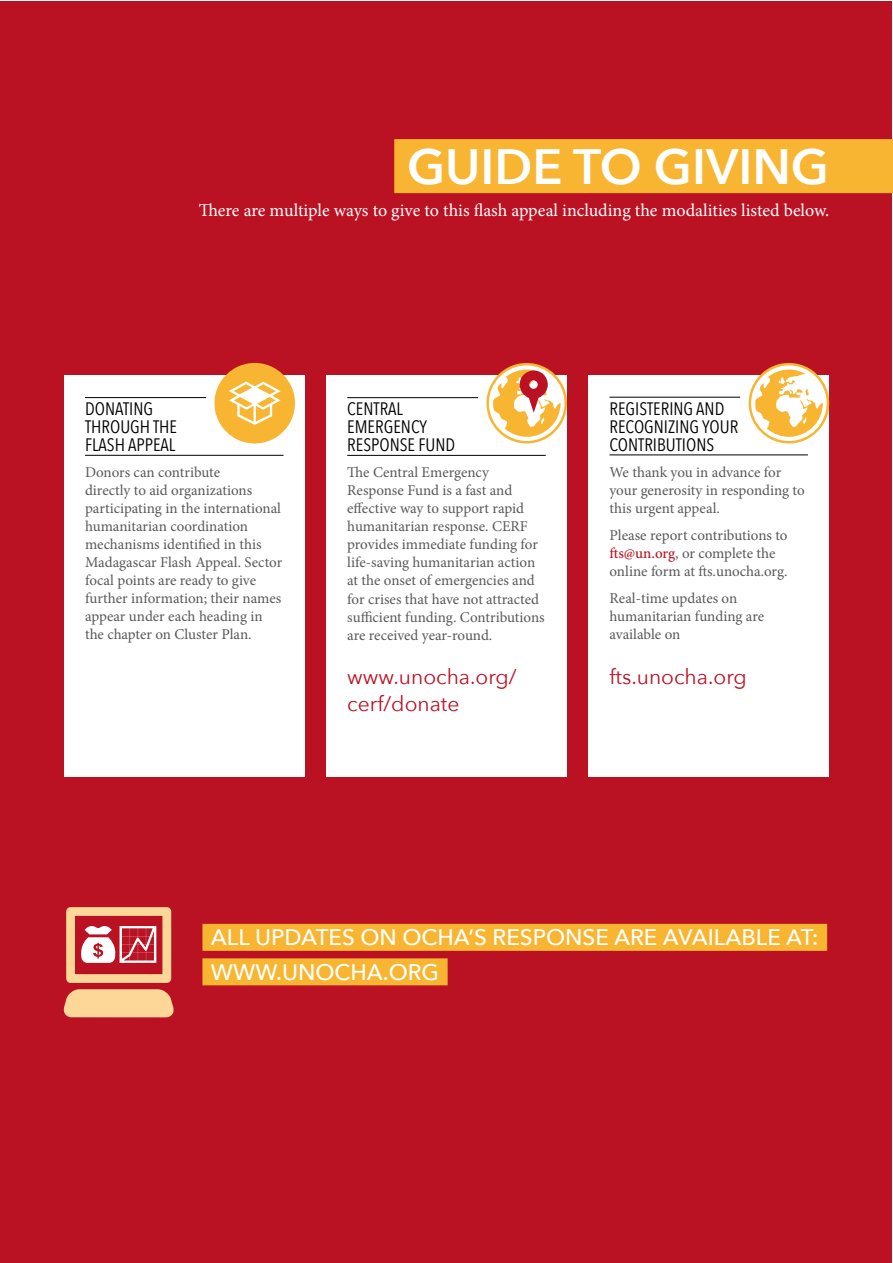
<style>
.page{position:relative;width:893px;height:1263px;background:#fff}
.page>*{position:absolute;margin:0;border:0;box-sizing:border-box;transform-origin:0 0}
.t1{font:600 49.5px "Avenir Next";color:#fff}
.t2{font:500 22.5px/34.5px "Avenir Next";color:#fff}
.t3{font:21px/27px "Avenir Next";color:#ba1222}
.t4{font:18px/18px "Avenir Next Condensed";color:#000}
.t5{font:18px "Minion Pro";letter-spacing:-.005em;color:#fff}
.t6{font:15px/18px "Minion Pro";letter-spacing:-.005em;color:#58595b}
.s1{font-weight:500;color:#ba1222}
</style>
<div class="page">
<div style="left:1px;top:1px;width:891px;height:1261px;background:#ba1222"></div>
<div style="left:64px;top:376px;width:241px;height:401px;background:#fff"></div>
<hr style="left:85px;top:397px;width:121px;height:1px;background:#000">
<hr style="left:85px;top:455px;width:198px;height:1px;background:#000">
<div style="left:326px;top:376px;width:241px;height:401px;background:#fff"></div>
<hr style="left:347px;top:397px;width:131px;height:1px;background:#000">
<hr style="left:347px;top:455px;width:199px;height:1px;background:#000">
<div style="left:588px;top:375px;width:241px;height:402px;background:#fff"></div>
<hr style="left:609px;top:397px;width:131px;height:1px;background:#000">
<hr style="left:609px;top:455px;width:199px;height:1px;background:#000">
<div style="left:214px;top:363px;width:81px;height:80px;background:#f7b532;border-radius:50%"></div>
<svg style="left:229px;top:382px;width:52px;height:43px"></svg>
<div style="left:749px;top:363px;width:80px;height:80px;background:#f7b532;border-radius:50%"></div>
<svg style="left:751px;top:365px;width:76px;height:76px"></svg>
<svg style="left:486px;top:363px;width:81px;height:80px"></svg>
<svg style="left:489px;top:365px;width:76px;height:76px"></svg>
<div style="left:202px;top:924px;width:625px;height:27px;background:#f7b532"></div>
<div style="left:202px;top:958px;width:246px;height:27px;background:#f7b532"></div>
<svg style="left:63px;top:907px;width:111px;height:110px"></svg>
<div style="left:394px;top:139px;width:499px;height:54px;background:#f7b532"></div>
<h1 class="t1" style="left:407px;top:124px;width:424px">GUIDE TO GIVING</h1>
<p class="t5" style="left:199px;top:198px;width:632px">There are multiple ways to give to this flash appeal including the modalities listed below.</p>
<p class="t4" style="left:85px;top:399px;width:94px">DONATING<br>THROUGH THE<br>FLASH APPEAL</p>
<p class="t6" style="left:85px;top:464px;width:199px">Donors can contribute<br>directly to aid organizations participating in the international humanitarian coordination mechanisms identified in this<br>Madagascar Flash Appeal. Sector focal points are ready to give further information; their names appear under each heading in the chapter on Cluster Plan.</p>
<p class="t4" style="left:347px;top:399px;width:110px">CENTRAL<br>EMERGENCY<br>RESPONSE FUND</p>
<p class="t6" style="left:347px;top:464px;width:199px">The Central Emergency<br>Response Fund is a fast and effective way to support rapid humanitarian response. CERF provides immediate funding for life-saving humanitarian action at the onset of emergencies and for crises that have not attracted sufficient funding. Contributions are received year-round.</p>
<h3 class="t3" style="left:347px;top:662px;width:171px">www.unocha.org/ cerf/donate</h3>
<p class="t4" style="left:609px;top:398px;width:130px">REGISTERING AND<br>RECOGNIZING YOUR<br>CONTRIBUTIONS</p>
<p class="t6" style="left:609px;top:463px;width:197px">We thank you in advance for your generosity in responding to this urgent appeal.</p>
<p class="t6" style="left:609px;top:526px;width:180px">Please report contributions to <span class="s1">fts@un.org</span>, or complete the online form at fts.unocha.org.</p>
<p class="t6" style="left:609px;top:589px;width:156px">Real-time updates on humanitarian funding are available on</p>
<h3 class="t3" style="left:609px;top:662px;width:139px">fts.unocha.org</h3>
<h2 class="t2" style="left:211px;top:919px;width:609px">ALL UPDATES ON OCHA’S RESPONSE ARE AVAILABLE AT:<br>WWW.UNOCHA.ORG</h2>
</div>
